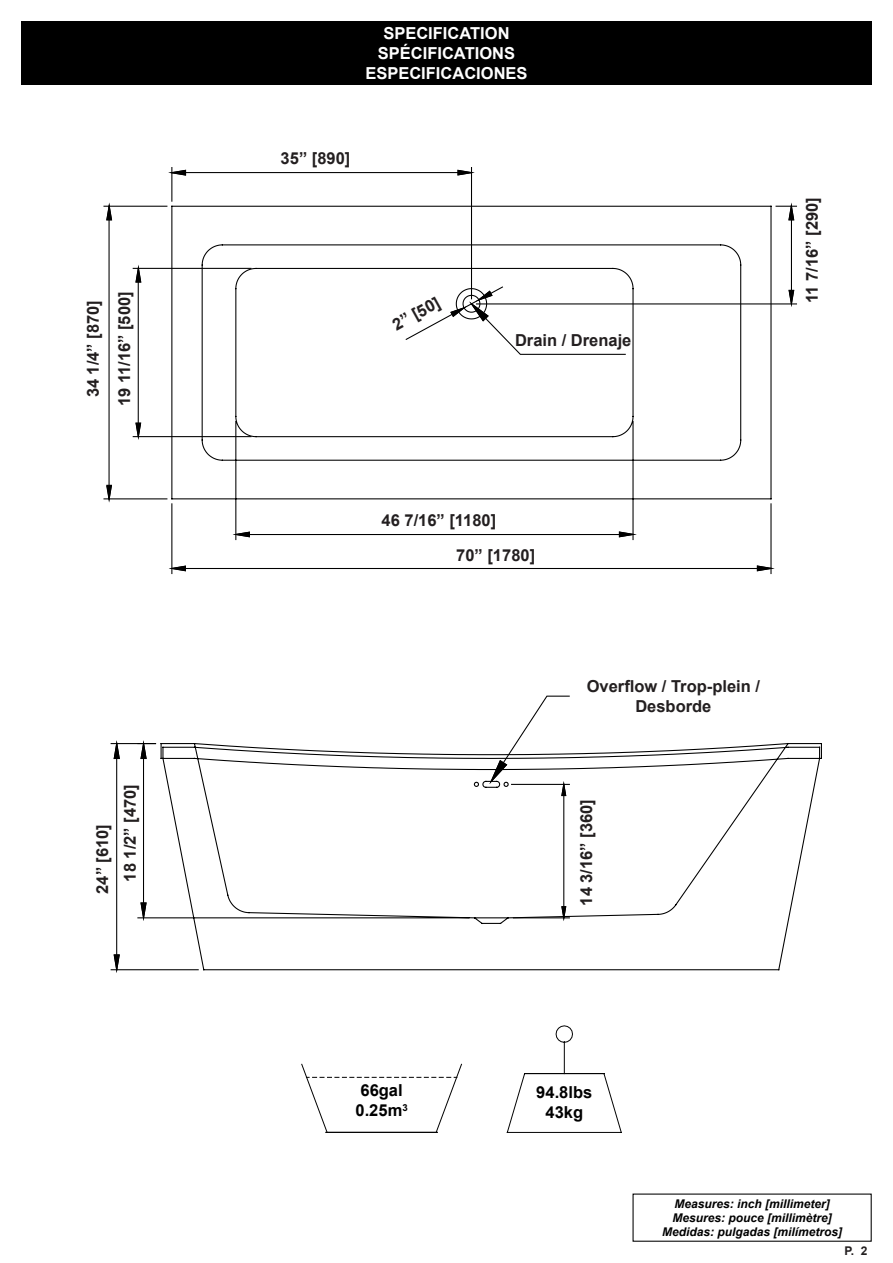
<style>
.page{position:relative;width:893px;height:1263px;background:#fff}
.page>*{position:absolute;margin:0;border:0;box-sizing:border-box;transform-origin:0 0}
.t1{font:700 16.5px/19.8px "Arial";color:#231f20;text-align:center}
.t2{font:700 16.5px "Arial";color:#fff}
.t3{font:700 16.5px "Arial";color:#000}
.t4{font:italic 700 12px "Arial";color:#000}
.t5{font:700 12px "Arial";color:#231f20}
</style>
<div class="page">
<hr style="left:770px;top:504px;width:1px;height:69px;background:#000">
<hr style="left:171px;top:504px;width:1px;height:69px;background:#000">
<svg style="left:169px;top:506px;width:603px;height:66px"></svg>
<hr style="left:104px;top:206px;width:63px;height:1px;background:#000">
<hr style="left:104px;top:498px;width:63px;height:1px;background:#000">
<svg style="left:106px;top:205px;width:691px;height:301px"></svg>
<svg style="left:405px;top:205px;width:390px;height:136px"></svg>
<svg style="left:450px;top:290px;width:43px;height:32px"></svg>
<div style="left:21px;top:21px;width:851px;height:64px;background:#000"></div>
<svg style="left:507px;top:1025px;width:115px;height:108px"></svg>
<svg style="left:301px;top:1063px;width:161px;height:70px"></svg>
<div style="left:515px;top:334px;width:116px;height:12px;background:#fff"></div>
<svg style="left:476px;top:743px;width:346px;height:228px"></svg>
<svg style="left:110px;top:743px;width:366px;height:228px"></svg>
<svg style="left:113px;top:740px;width:92px;height:233px"></svg>
<svg style="left:488px;top:695px;width:82px;height:229px"></svg>
<p class="t2" style="left:383px;top:22px;width:128px">SPECIFICATION</p>
<p class="t2" style="left:378px;top:42px;width:139px">SPÉCIFICATIONS</p>
<p class="t2" style="left:365px;top:62px;width:164px">ESPECIFICACIONES</p>
<p class="t1" style="left:281px;top:148px;width:71px">35” [890]</p>
<p class="t1" style="left:83px;top:397px;width:99px;rotate:-90deg">34 1/4” [870]</p>
<p class="t1" style="left:114px;top:406px;width:116px;rotate:-90deg">19 11/16” [500]</p>
<p class="t1" style="left:389px;top:317px;width:53px;rotate:-29deg">2” [50]</p>
<p class="t1" style="left:515px;top:330px;width:118px">Drain / Drenaje</p>
<p class="t1" style="left:382px;top:511px;width:116px">46 7/16” [1180]</p>
<p class="t1" style="left:456px;top:545px;width:80px">70” [1780]</p>
<p class="t1" style="left:802px;top:303px;width:107px;rotate:-90deg">11 7/16” [290]</p>
<p class="t1" style="left:92px;top:894px;width:71px;rotate:-90deg">24” [610]</p>
<p class="t1" style="left:120px;top:881px;width:99px;rotate:-90deg">18 1/2” [470]</p>
<p class="t1" style="left:587px;top:676px;width:175px">Overflow / Trop-plein /<br>Desborde</p>
<p class="t1" style="left:577px;top:906px;width:108px;rotate:-90deg">14 3/16” [360]</p>
<p class="t3" style="left:361px;top:1079px;width:44px">66gal</p>
<p class="t3" style="left:356px;top:1098px;width:54px">0.25m<sup>3</sup></p>
<p class="t3" style="left:536px;top:1081px;width:57px">94.8lbs</p>
<p class="t3" style="left:545px;top:1101px;width:39px">43kg</p>
<p class="t4" style="left:674px;top:1195px;width:157px">Measures: inch [millimeter]</p>
<p class="t4" style="left:672px;top:1210px;width:161px">Mesures: pouce [millimètre]</p>
<p class="t4" style="left:662px;top:1224px;width:182px">Medidas: pulgadas [milímetros]</p>
<p class="t5" style="left:844px;top:1242px;width:25px">P. 2</p>
</div>
